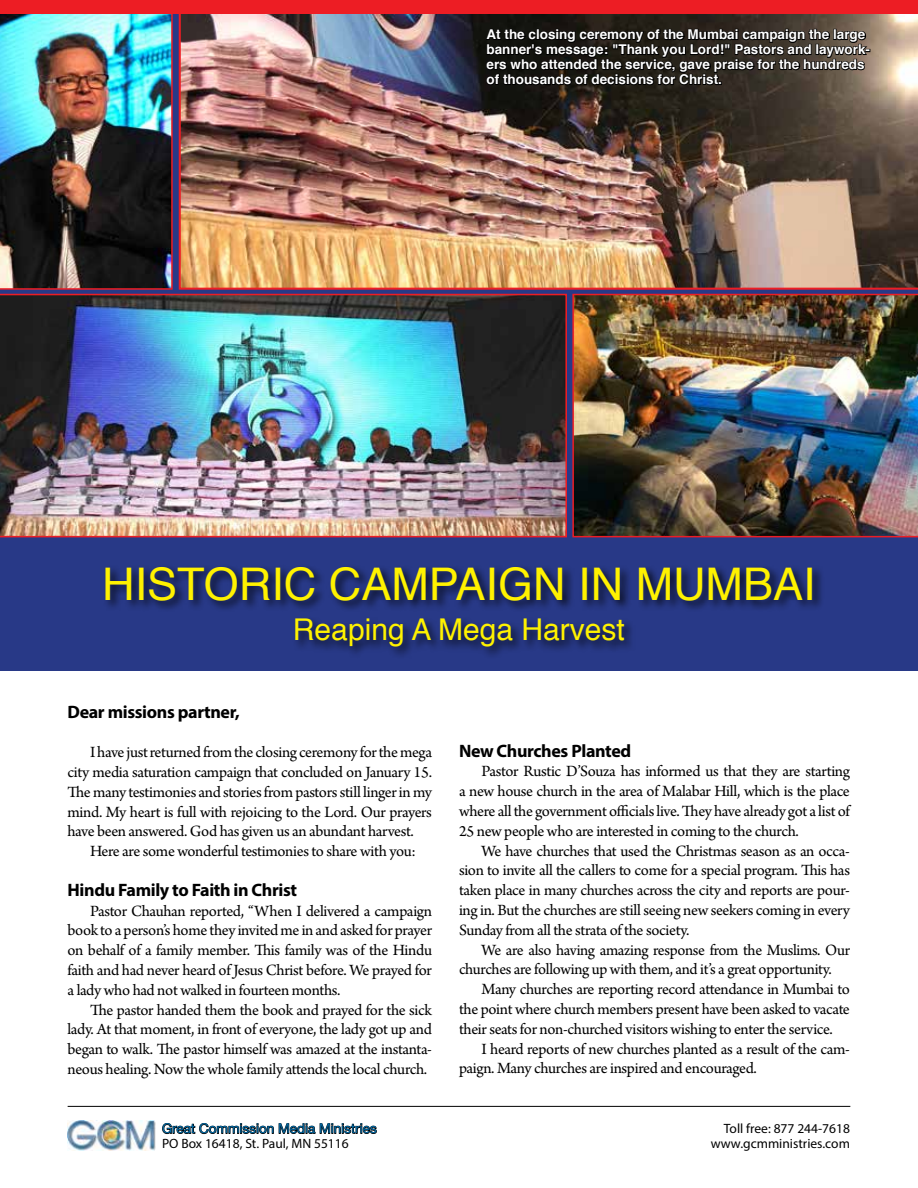
<style>
.page{position:relative;width:918px;height:1188px;background:#fff}
.page>*{position:absolute;margin:0;border:0;box-sizing:border-box;transform-origin:0 0}
.t1{font:45px "Helvetica";color:#fff200}
.t2{font:30px "Helvetica";color:#fff200}
.t3{font:700 18px "Myriad Pro";letter-spacing:-.02em;color:#000}
.t4{font:16.5px/19.8px "Arno Pro";letter-spacing:-.02em;color:#000;text-align:justify}
.t5{font:700 13.5px/15px "Helvetica";color:#fff}
.t6{font:13.5px "Myriad Pro";color:#000}
.t7{font:13.5px "Helvetica Neue";color:#0069a5}
</style>
<div class="page">
<div style="left:0;top:1px;width:918px;height:670px;background:#283987"></div>
<img style="left:68px;top:1121px;width:88px;height:29px">
<svg style="left:162px;top:1123px;width:215px;height:11px"></svg>
<hr style="left:68px;top:1106px;width:782px;height:1px;background:#000">
<div style="left:103px;top:564px;width:722px;height:95px;background:#000;opacity:.75"></div>
<img style="left:0;top:13px;width:173px;height:277px">
<img style="left:179px;top:13px;width:739px;height:277px">
<img style="left:572px;top:294px;width:346px;height:243px">
<img style="left:0;top:294px;width:567px;height:243px">
<div style="left:0;top:0;width:918px;height:13px;background:#ed1d24"></div>
<svg style="left:485px;top:18px;width:385px;height:82px;background:#221e18"></svg>
<p class="t5" style="left:487px;top:27px;width:385px">At the closing ceremony of the Mumbai campaign the large banner's message: "Thank you Lord!" Pastors and laywork&shy;ers who attended the service, gave praise for the hundreds of thousands of decisions for Christ.</p>
<h1 class="t1" style="left:102px;top:549px;width:715px">HISTORIC CAMPAIGN IN MUMBAI</h1>
<h2 class="t2" style="left:293px;top:607px;width:333px">Reaping A Mega Harvest</h2>
<p class="t3" style="left:68px;top:700px;width:174px">Dear missions partner,</p>
<p class="t4" style="left:68px;top:743px;width:366px;text-indent:23px">I have just returned from the closing ceremony for the mega city media saturation campaign that concluded on January 15.<br>The many testimonies and stories from pastors still linger in my mind. My heart is full with rejoicing to the Lord. Our prayers have been answered. God has given us an abundant harvest.</p>
<p class="t4" style="left:90px;top:842px;width:327px">Here are some wonderful testimonies to share with you:</p>
<p class="t3" style="left:68px;top:878px;width:231px">Hindu Family to Faith in Christ</p>
<p class="t4" style="left:68px;top:902px;width:366px;text-indent:23px">Pastor Chauhan reported, “When I delivered a campaign book to a person’s home they invited me in and asked for prayer on behalf of a family member. This family was of the Hindu faith and had never heard of Jesus Christ before. We prayed for a lady who had not walked in fourteen months.</p>
<p class="t4" style="left:68px;top:1001px;width:366px;text-indent:23px">The pastor handed them the book and prayed for the sick lady. At that moment, in front of everyone, the lady got up and began to walk. The pastor himself was amazed at the instanta&shy;neous healing. Now the whole family attends the local church.</p>
<p class="t3" style="left:459px;top:739px;width:174px">New Churches Planted</p>
<p class="t4" style="left:459px;top:762px;width:392px;text-indent:23px">Pastor Rustic D’Souza has informed us that they are starting a new house church in the area of Malabar Hill, which is the place where all the government officials live. They have already got a list of 25 new people who are interested in coming to the church.</p>
<p class="t4" style="left:459px;top:842px;width:393px;text-indent:23px">We have churches that used the Christmas season as an occa&shy;sion to invite all the callers to come for a special program. This has taken place in many churches across the city and reports are pour&shy;ing in. But the churches are still seeing new seekers coming in every Sunday from all the strata of the society.</p>
<p class="t4" style="left:459px;top:941px;width:393px;text-indent:22px">We are also having amazing response from the Muslims. Our churches are following up with them, and it’s a great opportunity.</p>
<p class="t4" style="left:459px;top:980px;width:392px;text-indent:23px">Many churches are reporting record attendance in Mumbai to the point where church members present have been asked to vacate their seats for non-churched visitors wishing to enter the service.</p>
<p class="t4" style="left:459px;top:1040px;width:393px;text-indent:23px">I heard reports of new churches planted as a result of the cam&shy;paign. Many churches are inspired and encouraged.</p>
<p class="t7" style="left:162px;top:1119px;width:216px">Great Commission Media Ministries</p>
<p class="t6" style="left:724px;top:1121px;width:128px">Toll free: 877 244-7618</p>
<p class="t6" style="left:162px;top:1135px;width:188px">PO Box 16418, St. Paul, MN 55116</p>
<p class="t6" style="left:711px;top:1135px;width:141px">www.gcmministries.com</p>
</div>
